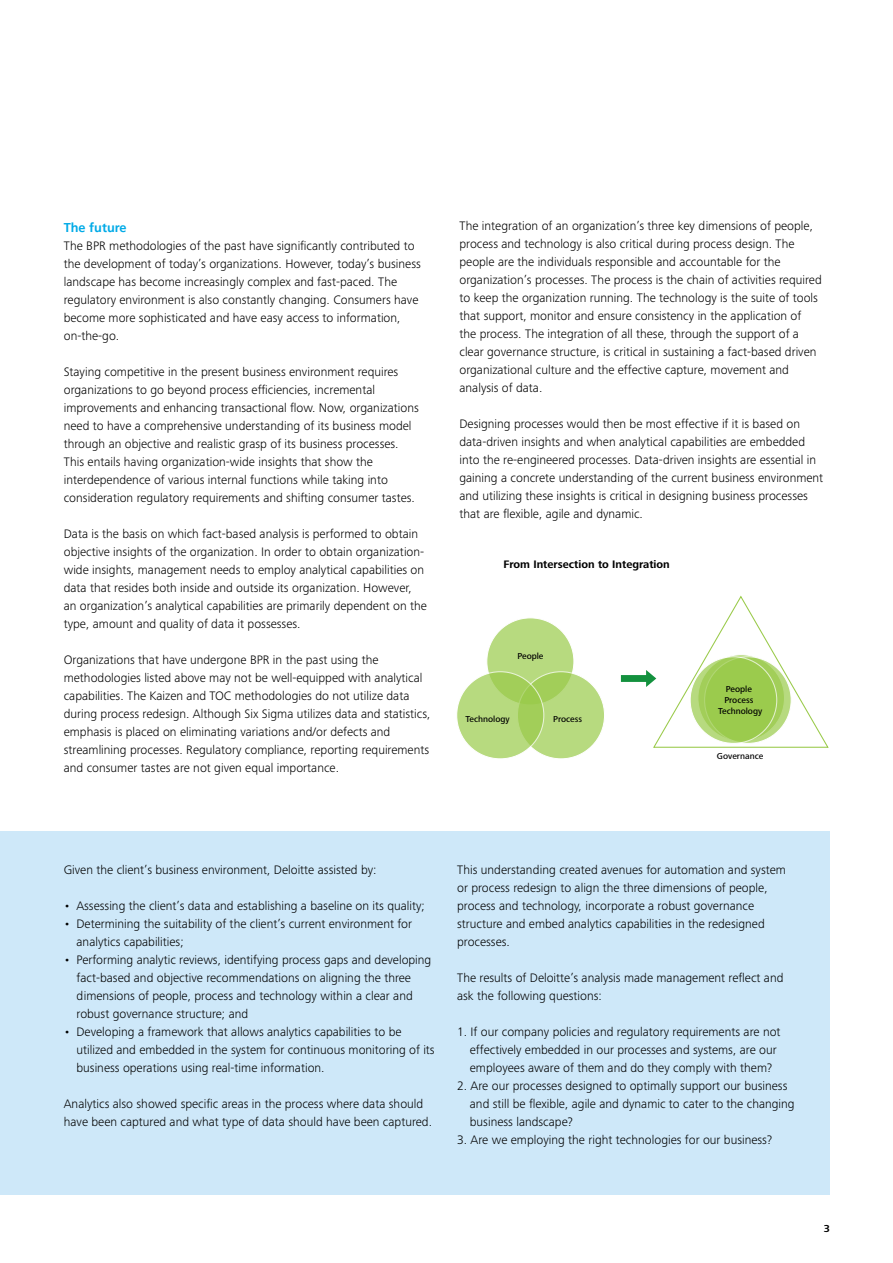
<style>
.page{position:relative;width:893px;height:1263px;background:#fff}
.page>*{position:absolute;margin:0;border:0;box-sizing:border-box;transform-origin:0 0}
.t1{font:300 12.75px/18px "Frutiger Next Pro";color:#000}
.t2{font:700 12.75px "Frutiger";color:#00aae7}
.t3{font:700 11.25px "Frutiger Next Pro";color:#000}
.t4{font:700 10.5px "Frutiger Next Pro";color:#000}
.t5{font:500 9px/10.6px "Frutiger Next Pro";color:#000;text-align:center}
</style>
<div class="page">
<div style="left:0;top:831px;width:829px;height:364px;background:#cee8f9"></div>
<div style="left:487px;top:618px;width:87px;height:87px;background:#b7da7f;border-radius:50%"></div>
<svg style="left:517px;top:672px;width:88px;height:87px;background:#b6d97d"></svg>
<svg style="left:457px;top:672px;width:87px;height:87px;background:#b1d675"></svg>
<svg style="left:621px;top:595px;width:208px;height:153px"></svg>
<p class="t2" style="left:64px;top:220px;width:64px">The future</p>
<p class="t1" style="left:64px;top:237px;width:359px">The BPR methodologies of the past have significantly contributed to the development of today’s organizations. However, today’s business landscape has become increasingly complex and fast-paced. The regulatory environment is also constantly changing. Consumers have become more sophisticated and have easy access to information, on-the-go.</p>
<p class="t1" style="left:64px;top:363px;width:357px">Staying competitive in the present business environment requires organizations to go beyond process efficiencies, incremental improvements and enhancing transactional flow. Now, organizations need to have a comprehensive understanding of its business model through an objective and realistic grasp of its business processes.<br>This entails having organization-wide insights that show the interdependence of various internal functions while taking into consideration regulatory requirements and shifting consumer tastes.</p>
<p class="t1" style="left:64px;top:525px;width:365px">Data is the basis on which fact-based analysis is performed to obtain objective insights of the organization. In order to obtain organization&shy;wide insights, management needs to employ analytical capabilities on data that resides both inside and outside its organization. However, an organization’s analytical capabilities are primarily dependent on the type, amount and quality of data it possesses.</p>
<p class="t1" style="left:64px;top:651px;width:368px">Organizations that have undergone BPR in the past using the methodologies listed above may not be well-equipped with analytical capabilities. The Kaizen and TOC methodologies do not utilize data during process redesign. Although Six Sigma utilizes data and statistics, emphasis is placed on eliminating variations and/or defects and streamlining processes. Regulatory compliance, reporting requirements and consumer tastes are not given equal importance.</p>
<p class="t1" style="left:459px;top:216px;width:364px">The integration of an organization’s three key dimensions of people, process and technology is also critical during process design. The people are the individuals responsible and accountable for the organization’s processes. The process is the chain of activities required to keep the organization running. The technology is the suite of tools that support, monitor and ensure consistency in the application of<br>the process. The integration of all these, through the support of a clear governance structure, is critical in sustaining a fact-based driven organizational culture and the effective capture, movement and analysis of data.</p>
<p class="t1" style="left:459px;top:414px;width:365px">Designing processes would then be most effective if it is based on data-driven insights and when analytical capabilities are embedded into the re-engineered processes. Data-driven insights are essential in gaining a concrete understanding of the current business environment and utilizing these insights is critical in designing business processes that are flexible, agile and dynamic.</p>
<p class="t3" style="left:504px;top:558px;width:168px">From Intersection to Integration</p>
<p class="t5" style="left:517px;top:651px;width:28px">People</p>
<p class="t5" style="left:465px;top:714px;width:46px">Technology</p>
<p class="t5" style="left:553px;top:714px;width:31px">Process</p>
<p class="t5" style="left:718px;top:684px;width:46px">People<br>Process<br>Technology</p>
<p class="t5" style="left:717px;top:750px;width:48px">Governance</p>
<p class="t1" style="left:64px;top:861px;width:314px">Given the client’s business environment, Deloitte assisted by:</p>
<p class="t1" style="left:64px;top:897px;width:363px">• Assessing the client’s data and establishing a baseline on its quality;</p>
<p class="t1" style="left:77px;top:915px;width:337px;text-indent:-13px">• Determining the suitability of the client’s current environment for analytics capabilities;</p>
<p class="t1" style="left:77px;top:951px;width:356px;text-indent:-13px">• Performing analytic reviews, identifying process gaps and developing fact-based and objective recommendations on aligning the three dimensions of people, process and technology within a clear and robust governance structure; and</p>
<p class="t1" style="left:77px;top:1023px;width:360px;text-indent:-13px">• Developing a framework that allows analytics capabilities to be utilized and embedded in the system for continuous monitoring of its business operations using real-time information.</p>
<p class="t1" style="left:64px;top:1095px;width:370px">Analytics also showed specific areas in the process where data should have been captured and what type of data should have been captured.</p>
<p class="t1" style="left:457px;top:861px;width:330px">This understanding created avenues for automation and system or process redesign to align the three dimensions of people, process and technology, incorporate a robust governance structure and embed analytics capabilities in the redesigned processes.</p>
<p class="t1" style="left:457px;top:969px;width:328px">The results of Deloitte’s analysis made management reflect and ask the following questions:</p>
<p class="t1" style="left:470px;top:1023px;width:312px;text-indent:-13px">1. If our company policies and regulatory requirements are not effectively embedded in our processes and systems, are our employees aware of them and do they comply with them?</p>
<p class="t1" style="left:470px;top:1077px;width:326px;text-indent:-13px">2. Are our processes designed to optimally support our business and still be flexible, agile and dynamic to cater to the changing business landscape?</p>
<p class="t1" style="left:457px;top:1131px;width:316px">3. Are we employing the right technologies for our business?</p>
<p class="t4" style="left:824px;top:1222px;width:8px">3</p>
</div>
